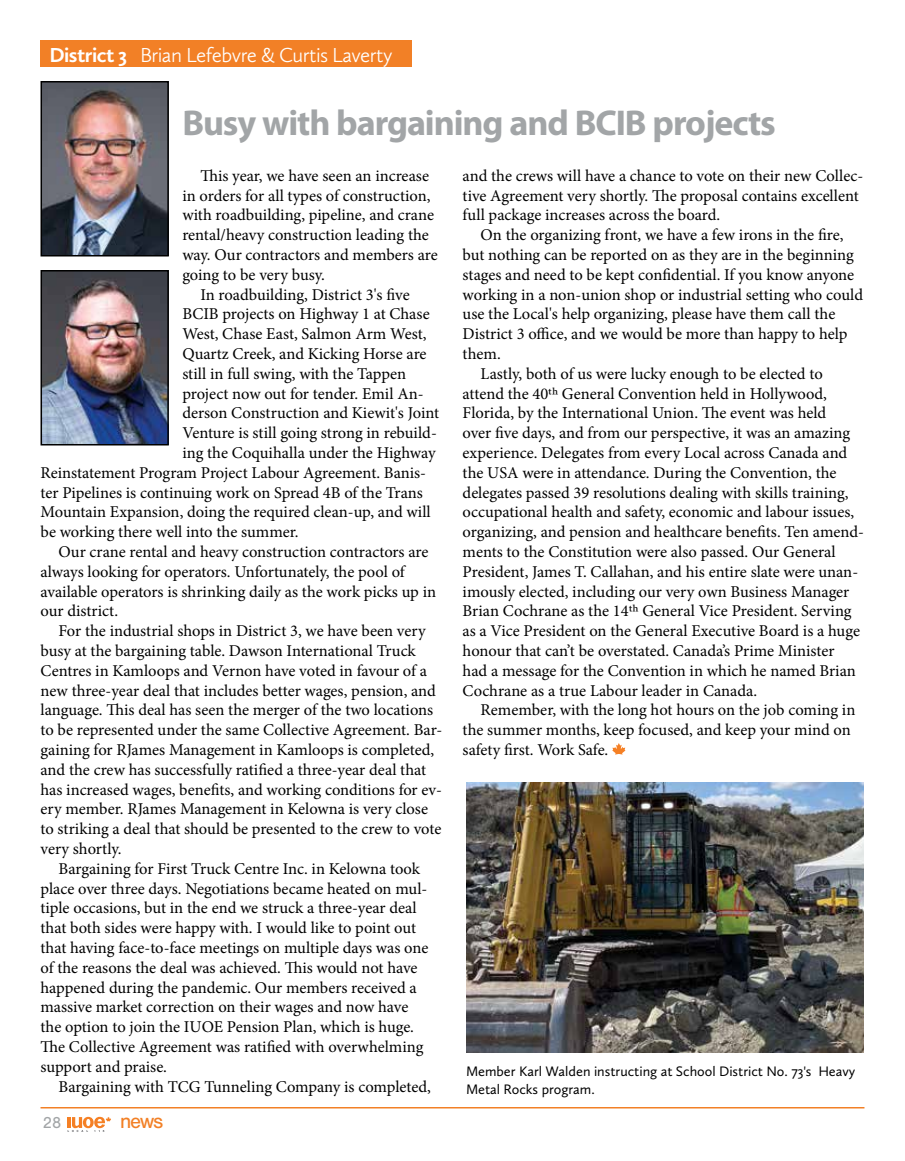
<style>
.page{position:relative;width:905px;height:1161px;background:#fff}
.page>*{position:absolute;margin:0;border:0;box-sizing:border-box;transform-origin:0 0}
.t1{font:700 36px "Myriad Pro";letter-spacing:-.03em;color:#a2a5a7}
.t2{font:300 21px "Calluna Sans";letter-spacing:-.025em;color:#fff}
.t3{font:21px "Nimbus San";color:#f28026}
.t4{font:16.5px/19.8px "Minion Pro";color:#000}
.t5{font:16.5px "Nimbus San";color:#a2a5a7}
.t6{font:14.25px/17.1px "Calluna Sans";color:#000}
.s1{font-weight:700}
</style>
<div class="page">
<hr style="left:40px;top:1107px;width:824px;height:1px;background:#f28026">
<svg style="left:67px;top:1117px;width:44px;height:15px"></svg>
<svg style="left:612px;top:743px;width:13px;height:12px"></svg>
<div style="left:40px;top:40px;width:372px;height:28px;background:#f28026"></div>
<img style="left:43px;top:84px;width:123px;height:169px">
<div style="left:40px;top:81px;width:129px;height:175px;border:2px solid #000"></div>
<img style="left:43px;top:273px;width:123px;height:170px">
<div style="left:40px;top:270px;width:129px;height:176px;border:2px solid #000"></div>
<img style="left:466px;top:782px;width:397px;height:270px">
<p class="t2" style="left:50px;top:42px;width:344px"><span class="s1">District 3</span> Brian Lefebvre &amp; Curtis Laverty</p>
<h1 class="t1" style="left:182px;top:99px;width:595px">Busy with bargaining and BCIB projects</h1>
<p class="t4" style="left:200px;top:166px;width:230px">This year, we have seen an increase</p>
<p class="t4" style="left:182px;top:185px;width:250px">in orders for all types of construction,</p>
<p class="t4" style="left:182px;top:205px;width:253px">with roadbuilding, pipeline, and crane</p>
<p class="t4" style="left:182px;top:225px;width:248px">rental/heavy construction leading the</p>
<p class="t4" style="left:182px;top:245px;width:257px">way. Our contractors and members are</p>
<p class="t4" style="left:182px;top:265px;width:144px">going to be very busy.</p>
<p class="t4" style="left:200px;top:284px;width:211px">In roadbuilding, District 3's five</p>
<p class="t4" style="left:182px;top:304px;width:249px">BCIB projects on Highway 1 at Chase</p>
<p class="t4" style="left:182px;top:324px;width:245px">West, Chase East, Salmon Arm West,</p>
<p class="t4" style="left:182px;top:344px;width:246px">Quartz Creek, and Kicking Horse are</p>
<p class="t4" style="left:182px;top:364px;width:225px">still in full swing, with the Tappen</p>
<p class="t4" style="left:182px;top:383px;width:243px">project now out for tender. Emil An-</p>
<p class="t4" style="left:182px;top:403px;width:257px">derson Construction and Kiewit's Joint</p>
<p class="t4" style="left:182px;top:423px;width:256px">Venture is still going strong in rebuild-</p>
<p class="t4" style="left:182px;top:443px;width:255px">ing the Coquihalla under the Highway</p>
<p class="t4" style="left:41px;top:463px;width:387px">Reinstatement Program Project Labour Agreement. Banis-</p>
<p class="t4" style="left:41px;top:482px;width:384px">ter Pipelines is continuing work on Spread 4B of the Trans</p>
<p class="t4" style="left:41px;top:502px;width:392px">Mountain Expansion, doing the required clean-up, and will</p>
<p class="t4" style="left:41px;top:522px;width:260px">be working there well into the summer.</p>
<p class="t4" style="left:59px;top:542px;width:371px">Our crane rental and heavy construction contractors are</p>
<p class="t4" style="left:41px;top:562px;width:366px">always looking for operators. Unfortunately, the pool of</p>
<p class="t4" style="left:41px;top:581px;width:397px">available operators is shrinking daily as the work picks up in</p>
<p class="t4" style="left:41px;top:601px;width:79px">our district.</p>
<p class="t4" style="left:59px;top:621px;width:368px">For the industrial shops in District 3, we have been very</p>
<p class="t4" style="left:41px;top:641px;width:377px">busy at the bargaining table. Dawson International Truck</p>
<p class="t4" style="left:41px;top:661px;width:388px">Centres in Kamloops and Vernon have voted in favour of a</p>
<p class="t4" style="left:41px;top:680px;width:397px">new three-year deal that includes better wages, pension, and</p>
<p class="t4" style="left:41px;top:700px;width:394px">language. This deal has seen the merger of the two locations</p>
<p class="t4" style="left:41px;top:720px;width:403px">to be represented under the same Collective Agreement. Bar-</p>
<p class="t4" style="left:41px;top:740px;width:395px">gaining for RJames Management in Kamloops is completed,</p>
<p class="t4" style="left:41px;top:760px;width:386px">and the crew has successfully ratified a three-year deal that</p>
<p class="t4" style="left:41px;top:779px;width:403px">has increased wages, benefits, and working conditions for ev-</p>
<p class="t4" style="left:41px;top:799px;width:389px">ery member. RJames Management in Kelowna is very close</p>
<p class="t4" style="left:41px;top:819px;width:402px">to striking a deal that should be presented to the crew to vote</p>
<p class="t4" style="left:41px;top:839px;width:82px">very shortly.</p>
<p class="t4" style="left:59px;top:859px;width:363px">Bargaining for First Truck Centre Inc. in Kelowna took</p>
<p class="t4" style="left:41px;top:878px;width:388px">place over three days. Negotiations became heated on mul-</p>
<p class="t4" style="left:41px;top:898px;width:378px">tiple occasions, but in the end we struck a three-year deal</p>
<p class="t4" style="left:41px;top:918px;width:376px">that both sides were happy with. I would like to point out</p>
<p class="t4" style="left:41px;top:938px;width:389px">that having face-to-face meetings on multiple days was one</p>
<p class="t4" style="left:41px;top:958px;width:378px">of the reasons the deal was achieved. This would not have</p>
<p class="t4" style="left:41px;top:977px;width:378px">happened during the pandemic. Our members received a</p>
<p class="t4" style="left:41px;top:997px;width:369px">massive market correction on their wages and now have</p>
<p class="t4" style="left:41px;top:1017px;width:375px">the option to join the IUOE Pension Plan, which is huge.</p>
<p class="t4" style="left:41px;top:1037px;width:384px">The Collective Agreement was ratified with overwhelming</p>
<p class="t4" style="left:41px;top:1057px;width:128px">support and praise.</p>
<p class="t4" style="left:59px;top:1076px;width:374px">Bargaining with TCG Tunneling Company is completed,</p>
<p class="t5" style="left:43px;top:1114px;width:20px">28</p>
<p class="t3" style="left:120px;top:1110px;width:44px">news</p>
<p class="t4" style="left:462px;top:166px;width:402px">and the crews will have a chance to vote on their new Collec&shy;tive Agreement very shortly. The proposal contains excellent full package increases across the board.</p>
<p class="t4" style="left:480px;top:225px;width:364px">On the organizing front, we have a few irons in the fire,</p>
<p class="t4" style="left:462px;top:245px;width:393px">but nothing can be reported on as they are in the beginning</p>
<p class="t4" style="left:462px;top:265px;width:393px">stages and need to be kept confidential. If you know anyone</p>
<p class="t4" style="left:462px;top:284px;width:402px">working in a non-union shop or industrial setting who could</p>
<p class="t4" style="left:462px;top:304px;width:374px">use the Local's help organizing, please have them call the</p>
<p class="t4" style="left:462px;top:324px;width:386px">District 3 office, and we would be more than happy to help</p>
<p class="t4" style="left:462px;top:344px;width:40px">them.</p>
<p class="t4" style="left:480px;top:364px;width:343px">Lastly, both of us were lucky enough to be elected to</p>
<p class="t4" style="left:462px;top:383px;width:366px">attend the 40th General Convention held in Hollywood,</p>
<p class="t4" style="left:462px;top:403px;width:365px">Florida, by the International Union. The event was held</p>
<p class="t4" style="left:462px;top:423px;width:389px">over five days, and from our perspective, it was an amazing</p>
<p class="t4" style="left:462px;top:443px;width:386px">experience. Delegates from every Local across Canada and</p>
<p class="t4" style="left:462px;top:463px;width:375px">the USA were in attendance. During the Convention, the</p>
<p class="t4" style="left:462px;top:482px;width:387px">delegates passed 39 resolutions dealing with skills training,</p>
<p class="t4" style="left:462px;top:502px;width:393px">occupational health and safety, economic and labour issues,</p>
<p class="t4" style="left:462px;top:522px;width:403px">organizing, and pension and healthcare benefits. Ten amend-</p>
<p class="t4" style="left:462px;top:542px;width:374px">ments to the Constitution were also passed. Our General</p>
<p class="t4" style="left:462px;top:562px;width:397px">President, James T. Callahan, and his entire slate were unan-</p>
<p class="t4" style="left:462px;top:581px;width:388px">imously elected, including our very own Business Manager</p>
<p class="t4" style="left:462px;top:601px;width:390px">Brian Cochrane as the 14th General Vice President. Serving</p>
<p class="t4" style="left:462px;top:621px;width:399px">as a Vice President on the General Executive Board is a huge</p>
<p class="t4" style="left:462px;top:641px;width:373px">honour that can’t be overstated. Canada’s Prime Minister</p>
<p class="t4" style="left:462px;top:661px;width:395px">had a message for the Convention in which he named Brian</p>
<p class="t4" style="left:462px;top:680px;width:296px">Cochrane as a true Labour leader in Canada.</p>
<p class="t4" style="left:480px;top:700px;width:376px">Remember, with the long hot hours on the job coming in</p>
<p class="t4" style="left:462px;top:720px;width:389px">the summer months, keep focused, and keep your mind on</p>
<p class="t4" style="left:462px;top:740px;width:147px">safety first. Work Safe.</p>
<p class="t6" style="left:466px;top:1063px;width:391px">Member Karl Walden instructing at School District No. 73's Heavy<br>Metal Rocks program.</p>
</div>
